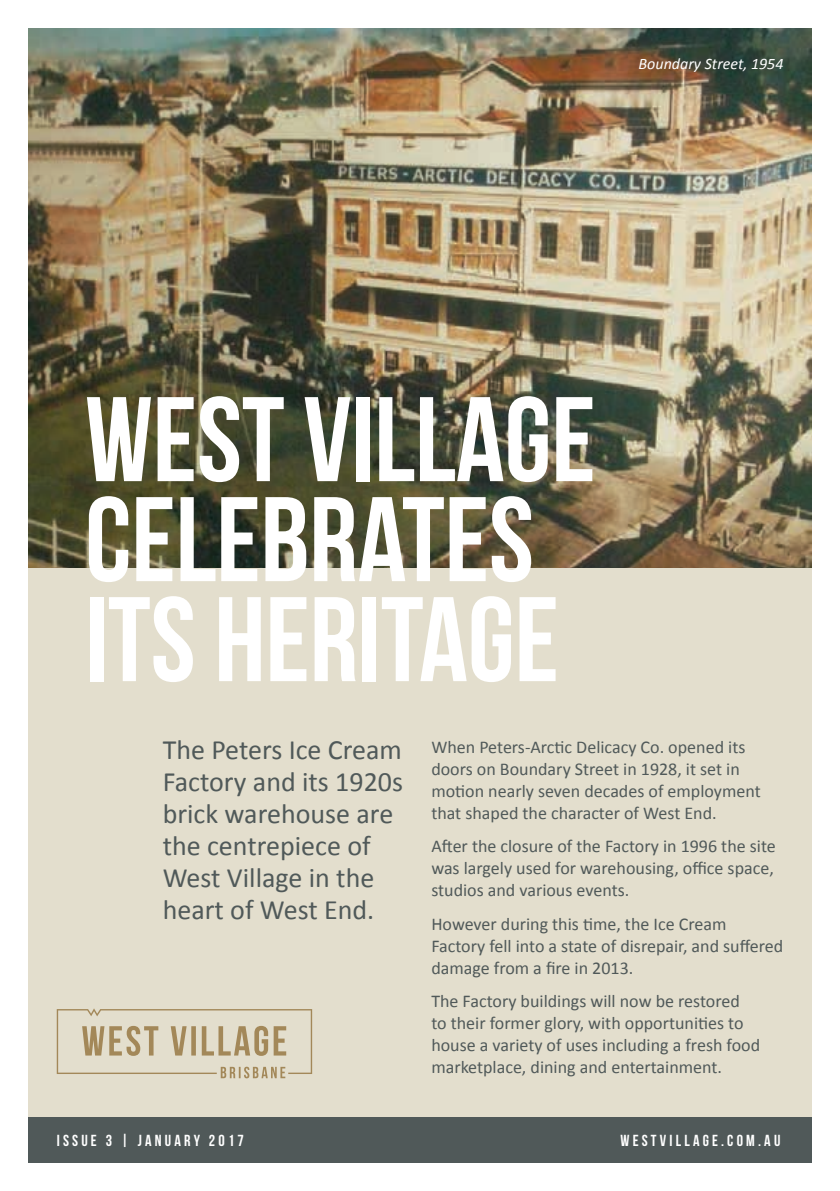
<style>
.page{position:relative;width:840px;height:1191px;background:#fff}
.page>*{position:absolute;margin:0;border:0;box-sizing:border-box;transform-origin:0 0}
.t1{font:120px/100px "Bebas Neue";color:#fff}
.t2{font:28px/32px "Calibri";color:#505959}
.t3{font:18px/22px "Calibri";color:#505959}
.t4{font:16px "Bebas Neue";letter-spacing:.2em;color:#fff}
.t5{font:italic 16px "Calibri";color:#fff}
</style>
<div class="page">
<div style="left:28px;top:28px;width:783px;height:1134px;background:#e3decd"></div>
<img style="left:28px;top:28px;width:783px;height:539px">
<div style="left:28px;top:1117px;width:783px;height:45px;background:#505959"></div>
<svg style="left:57px;top:1008px;width:255px;height:70px"></svg>
<p class="t5" style="left:638px;top:52px;width:146px">Boundary Street, 1954</p>
<h1 class="t1" style="left:85px;top:388px;width:511px">WEST VILLAGE<br>CELEBRATES<br>ITS HERITAGE</h1>
<h2 class="t2" style="left:163px;top:732px;width:242px">The Peters Ice Cream<br>Factory and its 1920s brick warehouse are the centrepiece of<br>West Village in the heart of West End.</h2>
<p class="t3" style="left:431px;top:735px;width:331px">When Peters-Arctic Delicacy Co. opened its doors on Boundary Street in 1928, it set in motion nearly seven decades of employment that shaped the character of West End.</p>
<p class="t3" style="left:431px;top:834px;width:346px;text-align:justify">After the closure of the Factory in 1996 the site was largely used for warehousing, office space, studios and various events.</p>
<p class="t3" style="left:431px;top:912px;width:353px">However during this time, the Ice Cream<br>Factory fell into a state of disrepair, and suffered damage from a fire in 2013.</p>
<p class="t3" style="left:431px;top:989px;width:330px">The Factory buildings will now be restored<br>to their former glory, with opportunities to house a variety of uses including a fresh food marketplace, dining and entertainment.</p>
<p class="t4" style="left:57px;top:1132px;width:188px">ISSUE 3 | JANUARY 2017</p>
<p class="t4" style="left:620px;top:1132px;width:161px">WESTVILLAGE.COM.AU</p>
</div>
